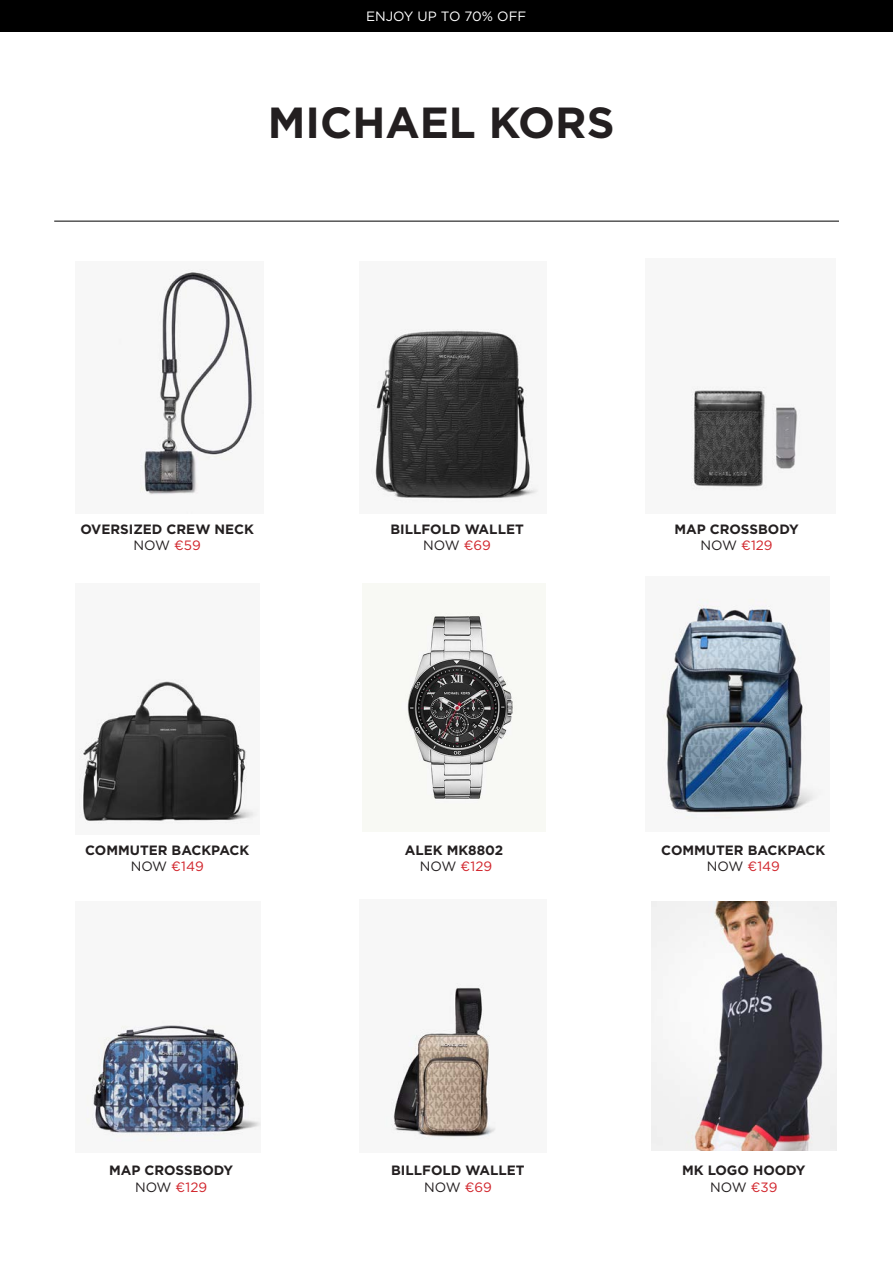
<style>
.page{position:relative;width:893px;height:1263px;background:#fff}
.page>*{position:absolute;margin:0;border:0;box-sizing:border-box;transform-origin:0 0}
.t1{font:700 43.5px "Gotham";color:#231f20}
.t2{font:700 13.5px "Gotham";color:#231f20}
.t3{font:13.5px "Gotham";color:#d1232a}
.t4{font:13.5px "Gotham";letter-spacing:-.01em;color:#231f20}
.t5{font:13.5px "Gotham";color:#fff}
.s1{color:#d1232a}
.s2{color:#231f20}
</style>
<div class="page">
<hr style="left:54px;top:221px;width:785px;height:1px;background:#000">
<img style="left:371px;top:329px;width:167px;height:173px">
<img style="left:140px;top:269px;width:116px;height:226px">
<img style="left:386px;top:983px;width:110px;height:157px">
<img style="left:362px;top:584px;width:183px;height:248px">
<img style="left:662px;top:599px;width:159px;height:220px">
<img style="left:79px;top:679px;width:179px;height:145px">
<img style="left:86px;top:1021px;width:174px;height:120px">
<img style="left:691px;top:386px;width:110px;height:104px">
<img style="left:652px;top:901px;width:184px;height:250px">
<div style="left:0;top:0;width:893px;height:32px;background:#000"></div>
<p class="t5" style="left:366px;top:8px;width:162px">ENJOY UP TO 70% OFF</p>
<p class="t1" style="left:268px;top:94px;width:348px">MICHAEL KORS</p>
<p class="t2" style="left:80px;top:520px;width:175px">OVERSIZED CREW NECK</p>
<p class="t4" style="left:134px;top:537px;width:69px">NOW <span class="s1">€59</span></p>
<p class="t2" style="left:390px;top:520px;width:135px">BILLFOLD WALLET</p>
<p class="t4" style="left:423px;top:537px;width:69px">NOW <span class="s1">€69</span></p>
<p class="t2" style="left:674px;top:520px;width:126px">MAP CROSSBODY</p>
<p class="t3" style="left:700px;top:537px;width:74px"><span class="s2">NOW</span> €129</p>
<p class="t2" style="left:85px;top:841px;width:165px">COMMUTER BACKPACK</p>
<p class="t3" style="left:131px;top:858px;width:75px"><span class="s2">NOW</span> €149</p>
<p class="t2" style="left:405px;top:841px;width:100px">ALEK MK8802</p>
<p class="t3" style="left:420px;top:858px;width:74px"><span class="s2">NOW</span> €129</p>
<p class="t2" style="left:661px;top:841px;width:165px">COMMUTER BACKPACK</p>
<p class="t3" style="left:707px;top:858px;width:75px"><span class="s2">NOW</span> €149</p>
<p class="t2" style="left:109px;top:1161px;width:126px">MAP CROSSBODY</p>
<p class="t3" style="left:135px;top:1178px;width:74px"><span class="s2">NOW</span> €129</p>
<p class="t2" style="left:391px;top:1161px;width:135px">BILLFOLD WALLET</p>
<p class="t4" style="left:424px;top:1178px;width:69px">NOW <span class="s1">€69</span></p>
<p class="t2" style="left:682px;top:1161px;width:125px">MK LOGO HOODY</p>
<p class="t4" style="left:710px;top:1178px;width:69px">NOW <span class="s1">€39</span></p>
</div>
